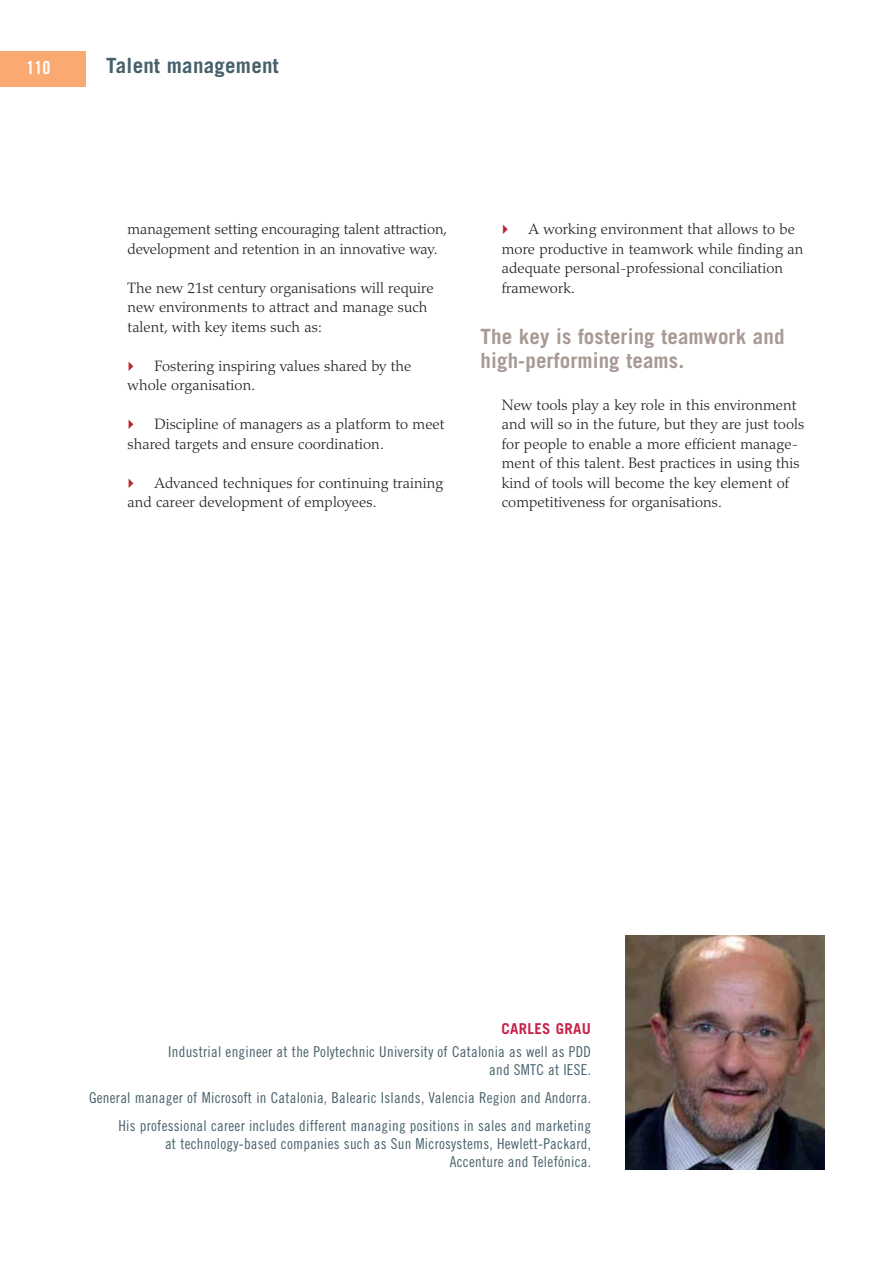
<style>
.page{position:relative;width:893px;height:1263px;background:#fff}
.page>*{position:absolute;margin:0;border:0;box-sizing:border-box;transform-origin:0 0}
.t1{font:700 21px/24px "Trade Gothic";letter-spacing:.005em;color:#a79a95}
.t2{font:700 21px "Trade Gothic";letter-spacing:.01em;color:#47616c}
.t3{font:18px "Trade Gothic Bold Cond Twenty";color:#fff}
.t4{font:300 15px/19.5px "Palatino";letter-spacing:.005em;color:#231f20}
.t5{font:15px/18px "Trade Gothic Cond Eighteen";letter-spacing:.02em;color:#47616c;text-align:right}
.t6{font:700 15px "Trade Gothic";letter-spacing:.02em;color:#c9234a}
</style>
<div class="page">
<div style="left:0;top:51px;width:85px;height:36px;background:#faaa71"></div>
<img style="left:625px;top:935px;width:200px;height:234px">
<p class="t3" style="left:26px;top:61px;width:25px">110</p>
<h1 class="t2" style="left:106px;top:58px;width:174px">Talent management</h1>
<p class="t4" style="left:128px;top:221px;width:321px">management setting encouraging talent attraction, development and retention in an innovative way.</p>
<p class="t4" style="left:128px;top:279px;width:307px">The new 21st century organisations will require new environments to attract and manage such talent, with key items such as:</p>
<p class="t4" style="left:128px;top:357px;width:285px;text-indent:27px">Fostering inspiring values shared by the whole organisation.</p>
<p class="t4" style="left:128px;top:416px;width:319px;text-indent:27px">Discipline of managers as a platform to meet shared targets and ensure coordination.</p>
<p class="t4" style="left:128px;top:474px;width:317px;text-indent:27px">Advanced techniques for continuing training and career development of employees.</p>
<p class="t4" style="left:502px;top:221px;width:303px;text-indent:27px">A working environment that allows to be more productive in teamwork while finding an adequate personal-professional conciliation framework.</p>
<h1 class="t1" style="left:480px;top:327px;width:306px">The key is fostering teamwork and high-performing teams.</h1>
<p class="t4" style="left:502px;top:396px;width:304px">New tools play a key role in this environment and will so in the future, but they are just tools for people to enable a more efficient manage&shy;ment of this talent. Best practices in using this kind of tools will become the key element of competitiveness for organisations.</p>
<p class="t6" style="left:501px;top:1023px;width:91px">CARLES GRAU</p>
<p class="t5" style="left:168px;top:1044px;width:424px">Industrial engineer at the Polytechnic University of Catalonia as well as PDD and SMTC at IESE.</p>
<p class="t5" style="left:89px;top:1085px;width:503px;line-height:27.8px">General manager of Microsoft in Catalonia, Balearic Islands, Valencia Region and Andorra.<br>His professional career includes different managing positions in sales and marketing</p>
<p class="t5" style="left:165px;top:1136px;width:427px">at technology-based companies such as Sun Microsystems, Hewlett-Packard,<br>Accenture and Telefónica.</p>
</div>
